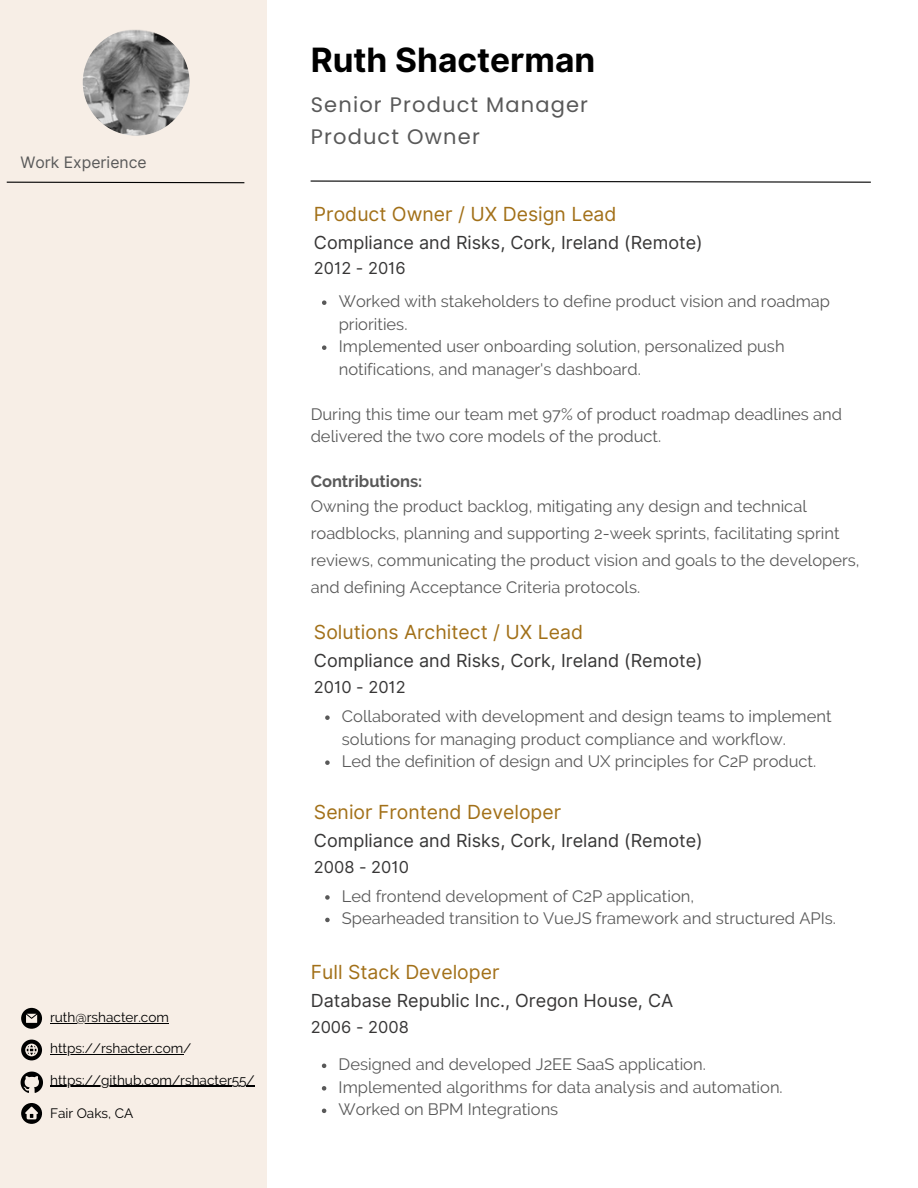
<style>
.page{position:relative;width:918px;height:1188px;background:#fff}
.page>*{position:absolute;margin:0;border:0;box-sizing:border-box;transform-origin:0 0}
.t1{font:700 33.45px "Inter";color:#000}
.t2{font:21px/31.5px "Poppins";letter-spacing:.055em;color:#595959}
.t3{font:19.35px "Inter";color:#a27018}
.t4{font:18px "Inter";color:#373636}
.t5{font:16.5px/22.5px "Raleway";color:#595959}
.t6{font:16.5px "Inter";color:#373636}
.t7{font:15.75px "Inter";color:#595959}
.t8{font:13.65px "Raleway";color:#000}
.s1{font-weight:700}
</style>
<div class="page">
<div style="left:0;top:0;width:267px;height:1188px;background:#f7eee6"></div>
<img style="left:83px;top:29px;width:107px;height:107px;border-radius:50%">
<svg style="left:310px;top:180px;width:561px;height:3px"></svg>
<svg style="left:322px;top:300px;width:4px;height:5px"></svg>
<svg style="left:322px;top:345px;width:4px;height:5px"></svg>
<svg style="left:21px;top:1040px;width:21px;height:20px"></svg>
<svg style="left:21px;top:1103px;width:21px;height:21px"></svg>
<svg style="left:21px;top:1008px;width:21px;height:21px"></svg>
<img style="left:20px;top:1071px;width:23px;height:21px">
<hr style="left:50px;top:1054px;width:133px;height:1px;background:#000">
<hr style="left:50px;top:1023px;width:119px;height:1px;background:#000">
<hr style="left:50px;top:1086px;width:43px;height:1px;background:#000">
<hr style="left:93px;top:1086px;width:162px;height:1px;background:#000">
<svg style="left:325px;top:715px;width:5px;height:5px"></svg>
<svg style="left:325px;top:760px;width:5px;height:5px"></svg>
<svg style="left:325px;top:895px;width:5px;height:5px"></svg>
<svg style="left:325px;top:918px;width:5px;height:4px"></svg>
<svg style="left:322px;top:1064px;width:4px;height:4px"></svg>
<svg style="left:322px;top:1086px;width:4px;height:5px"></svg>
<svg style="left:322px;top:1109px;width:4px;height:4px"></svg>
<svg style="left:6px;top:181px;width:239px;height:3px"></svg>
<p class="t7" style="left:20px;top:153px;width:128px">Work Experience</p>
<h3 class="t8" style="left:50px;top:1009px;width:120px">ruth@rshacter.com</h3>
<h2 class="t8" style="left:50px;top:1040px;width:143px">https://rshacter.com/</h2>
<h3 class="t8" style="left:50px;top:1072px;width:206px">https://github.com/rshacter55/</h3>
<h2 class="t8" style="left:50px;top:1105px;width:85px">Fair Oaks, CA</h2>
<h4 class="t1" style="left:311px;top:40px;width:286px">Ruth Shacterman</h4>
<p class="t2" style="left:311px;top:89px;width:279px">Senior Product Manager<br>Product Owner</p>
<h4 class="t3" style="left:314px;top:202px;width:304px">Product Owner / UX Design Lead</h4>
<p class="t4" style="left:314px;top:231px;width:390px">Compliance and Risks, Cork, Ireland (Remote)</p>
<p class="t6" style="left:314px;top:259px;width:93px">2012 - 2016</p>
<p class="t5" style="left:339px;top:290px;width:493px">Worked with stakeholders to define product vision and roadmap priorities.</p>
<p class="t5" style="left:339px;top:335px;width:447px">Implemented user onboarding solution, personalized push notifications, and manager's dashboard.</p>
<p class="t5" style="left:311px;top:403px;width:533px">During this time our team met 97% of product roadmap deadlines and delivered the two core models of the product.</p>
<p class="t5" style="left:311px;top:469px;width:498px;line-height:24.8px"><span class="s1">Contributions:<br></span>Owning the product backlog, mitigating any design and technical</p>
<p class="t5" style="left:311px;top:520px;width:550px;line-height:27px">roadblocks, planning and supporting 2-week sprints, facilitating sprint reviews, communicating the product vision and goals to the developers, and defining Acceptance Criteria protocols.</p>
<h3 class="t3" style="left:314px;top:620px;width:271px">Solutions Architect / UX Lead</h3>
<h3 class="t4" style="left:314px;top:650px;width:390px">Compliance and Risks, Cork, Ireland (Remote)</h3>
<p class="t6" style="left:314px;top:677px;width:93px">2010 - 2012</p>
<p class="t5" style="left:342px;top:705px;width:491px">Collaborated with development and design teams to implement solutions for managing product compliance and workflow.</p>
<h3 class="t5" style="left:342px;top:750px;width:476px">Led the definition of design and UX principles for C2P product.</h3>
<p class="t3" style="left:314px;top:800px;width:249px">Senior Frontend Developer</p>
<h2 class="t4" style="left:314px;top:830px;width:390px">Compliance and Risks, Cork, Ireland (Remote)</h2>
<h3 class="t6" style="left:314px;top:857px;width:97px">2008 - 2010</h3>
<h3 class="t5" style="left:342px;top:885px;width:354px">Led frontend development of C2P application,</h3>
<h2 class="t5" style="left:342px;top:907px;width:496px">Spearheaded transition to VueJS framework and structured APIs.</h2>
<h2 class="t3" style="left:311px;top:961px;width:190px">Full Stack Developer</h2>
<h3 class="t4" style="left:311px;top:990px;width:364px">Database Republic Inc., Oregon House, CA</h3>
<h3 class="t6" style="left:311px;top:1017px;width:100px">2006 - 2008</h3>
<h3 class="t5" style="left:339px;top:1053px;width:369px">Designed and developed J2EE SaaS application.</h3>
<p class="t5" style="left:339px;top:1076px;width:446px">Implemented algorithms for data analysis and automation.</p>
<p class="t5" style="left:339px;top:1098px;width:221px">Worked on BPM Integrations</p>
</div>
